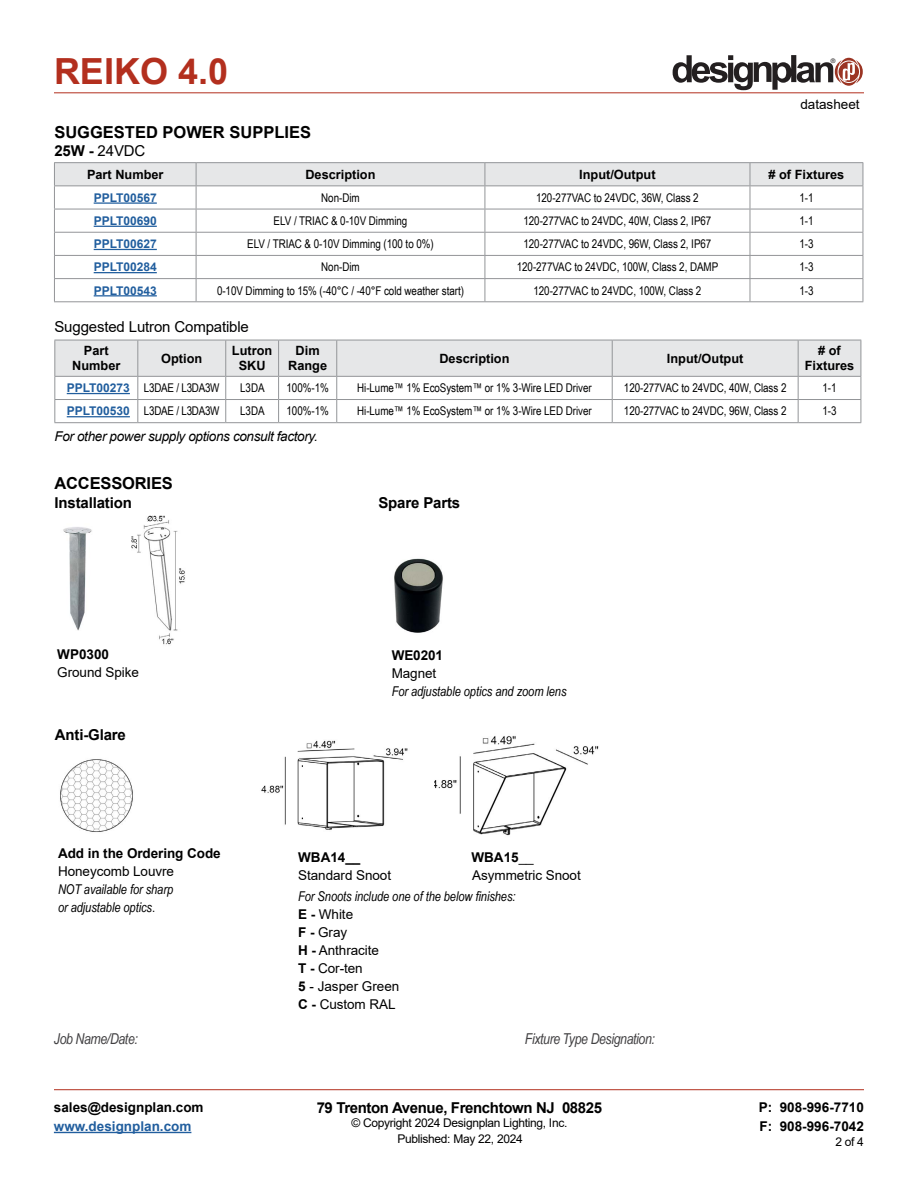
<style>
.page{position:relative;width:918px;height:1188px;background:#fff}
.page>*{position:absolute;margin:0;border:0;box-sizing:border-box;transform-origin:0 0}
.t1{font:700 36px "Arial";color:#b32f1e}
.t2{font:700 16.5px "Arial";color:#000}
.t3{font:700 15px "Arial";letter-spacing:-.015em;color:#000}
.t4{font:italic 15px "Arial Narrow";letter-spacing:-.025em;color:#414042}
.t5{font:15px "Arial";letter-spacing:-.01em;color:#000}
.t6{font:13.5px/18px "Arial";letter-spacing:-.005em;color:#000}
.t7{font:italic 13.5px/18px "Arial Narrow";letter-spacing:-.005em;color:#000}
.t8{font:700 13.5px/19.5px "Arial";color:#000}
.t9{font:italic 13.5px "Arial";letter-spacing:-.025em;color:#000}
.t10{font:700 13.5px "Arial";color:#215e9e}
.t11{font:700 12.75px/15px "Arial";color:#000;text-align:center}
.t12{font:12px "Arial Narrow";letter-spacing:-.005em;color:#000}
.t13{font:12px "Arial";letter-spacing:-.025em;color:#000}
.t14{font:700 12px "Arial";color:#215e9e}
.t15{font:6.3px "Helvetica";color:#231f20}
.s1{font-weight:700}
.s2{font-family:"Arial";font-weight:700;color:#215e9e}
.s3{font-style:normal}
.s4{font-weight:400}
.s5{font-size:13.8px}
</style>
<div class="page">
<hr style="left:54px;top:93px;width:810px;height:1px;background:#b32f1e">
<hr style="left:54px;top:1089px;width:810px;height:1px;background:#b32f1e">
<hr style="left:54px;top:1132px;width:137px;height:1px;background:#215e9e">
<svg style="left:673px;top:55px;width:190px;height:35px"></svg>
<hr style="left:196px;top:301px;width:289px;height:1px;background:#939598">
<hr style="left:485px;top:301px;width:265px;height:1px;background:#939598">
<hr style="left:750px;top:301px;width:113px;height:1px;background:#939598">
<hr style="left:54px;top:162px;width:142px;height:1px;background:#939598">
<hr style="left:196px;top:162px;width:289px;height:1px;background:#939598">
<hr style="left:485px;top:162px;width:265px;height:1px;background:#939598">
<hr style="left:750px;top:162px;width:113px;height:1px;background:#939598">
<svg style="left:54px;top:163px;width:810px;height:138px"></svg>
<hr style="left:54px;top:301px;width:142px;height:1px;background:#939598">
<hr style="left:94px;top:202px;width:63px;height:2px;background:#215e9e">
<hr style="left:94px;top:226px;width:63px;height:1px;background:#215e9e">
<hr style="left:94px;top:249px;width:63px;height:1px;background:#215e9e">
<hr style="left:94px;top:272px;width:63px;height:1px;background:#215e9e">
<hr style="left:94px;top:295px;width:63px;height:1px;background:#215e9e">
<hr style="left:54px;top:422px;width:84px;height:1px;background:#939598">
<hr style="left:138px;top:422px;width:88px;height:1px;background:#939598">
<hr style="left:226px;top:422px;width:53px;height:1px;background:#939598">
<hr style="left:279px;top:422px;width:58px;height:1px;background:#939598">
<hr style="left:337px;top:422px;width:275px;height:1px;background:#939598">
<hr style="left:612px;top:422px;width:186px;height:1px;background:#939598">
<hr style="left:798px;top:422px;width:63px;height:1px;background:#939598">
<svg style="left:54px;top:341px;width:808px;height:81px"></svg>
<hr style="left:54px;top:340px;width:84px;height:1px;background:#939598">
<hr style="left:54px;top:340px;width:1px;height:36px;background:#939598">
<hr style="left:138px;top:340px;width:88px;height:1px;background:#939598">
<hr style="left:226px;top:340px;width:53px;height:1px;background:#939598">
<hr style="left:279px;top:340px;width:58px;height:1px;background:#939598">
<hr style="left:337px;top:340px;width:275px;height:1px;background:#939598">
<hr style="left:612px;top:340px;width:186px;height:1px;background:#939598">
<hr style="left:798px;top:340px;width:63px;height:1px;background:#939598">
<hr style="left:861px;top:340px;width:1px;height:36px;background:#939598">
<hr style="left:67px;top:393px;width:63px;height:1px;background:#215e9e">
<hr style="left:67px;top:416px;width:63px;height:1px;background:#215e9e">
<img style="left:63px;top:527px;width:29px;height:104px">
<img style="left:131px;top:515px;width:54px;height:130px">
<img style="left:394px;top:558px;width:49px;height:75px">
<img style="left:434px;top:736px;width:165px;height:100px">
<img style="left:261px;top:740px;width:147px;height:90px">
<img style="left:60px;top:759px;width:73px;height:73px">
<h1 class="t1" style="left:54px;top:46px;width:176px">REIKO 4.0</h1>
<p class="t15" style="left:831px;top:57px;width:6px">®</p>
<p class="t6" style="left:800px;top:96px;width:61px">datasheet</p>
<h2 class="t2" style="left:54px;top:121px;width:258px">SUGGESTED POWER SUPPLIES</h2>
<p class="t5" style="left:54px;top:140px;width:93px"><span class="s1">25W -</span> 24VDC</p>
<p class="t11" style="left:87px;top:167px;width:78px">Part Number</p>
<p class="t11" style="left:305px;top:167px;width:72px">Description</p>
<p class="t11" style="left:579px;top:167px;width:78px">Input/Output</p>
<p class="t11" style="left:769px;top:167px;width:77px"># of Fixtures</p>
<p class="t14" style="left:94px;top:189px;width:65px">PPLT00567</p>
<p class="t12" style="left:321px;top:189px;width:40px">Non-Dim</p>
<p class="t12" style="left:536px;top:189px;width:164px">120-277VAC to 24VDC, 36W, Class 2</p>
<p class="t12" style="left:799px;top:189px;width:16px">1-1</p>
<p class="t14" style="left:94px;top:212px;width:65px">PPLT00690</p>
<p class="t12" style="left:274px;top:212px;width:135px">ELV / TRIAC &amp; 0-10V Dimming</p>
<p class="t12" style="left:524px;top:212px;width:189px">120-277VAC to 24VDC, 40W, Class 2, IP67</p>
<p class="t12" style="left:799px;top:212px;width:16px">1-1</p>
<p class="t14" style="left:94px;top:236px;width:65px">PPLT00627</p>
<p class="t12" style="left:247px;top:235px;width:188px">ELV / TRIAC &amp; 0-10V Dimming (100 to 0%)</p>
<p class="t12" style="left:524px;top:235px;width:189px">120-277VAC to 24VDC, 96W, Class 2, IP67</p>
<p class="t12" style="left:799px;top:235px;width:16px">1-3</p>
<p class="t14" style="left:94px;top:259px;width:65px">PPLT00284</p>
<p class="t12" style="left:321px;top:258px;width:40px">Non-Dim</p>
<p class="t12" style="left:517px;top:258px;width:203px">120-277VAC to 24VDC, 100W, Class 2, DAMP</p>
<p class="t12" style="left:799px;top:258px;width:16px">1-3</p>
<p class="t14" style="left:94px;top:282px;width:65px">PPLT00543</p>
<p class="t12" style="left:217px;top:282px;width:248px">0-10V Dimming to 15% (-40°C / -40°F cold weather start)</p>
<p class="t12" style="left:533px;top:282px;width:169px">120-277VAC to 24VDC, 100W, Class 2</p>
<p class="t12" style="left:799px;top:282px;width:16px">1-3</p>
<p class="t5" style="left:54px;top:317px;width:196px">Suggested Lutron Compatible</p>
<p class="t11" style="left:72px;top:343px;width:50px">Part<br>Number</p>
<p class="t11" style="left:161px;top:351px;width:43px">Option</p>
<p class="t11" style="left:232px;top:343px;width:42px">Lutron<br>SKU</p>
<p class="t11" style="left:288px;top:343px;width:40px">Dim<br>Range</p>
<p class="t11" style="left:439px;top:351px;width:72px">Description</p>
<p class="t11" style="left:667px;top:351px;width:78px">Input/Output</p>
<p class="t11" style="left:805px;top:343px;width:51px"># of<br>Fixtures</p>
<p class="t12" style="left:67px;top:379px;width:154px"><span class="s2">PPLT00273</span> L3DAE / L3DA3W</p>
<p class="t12" style="left:240px;top:379px;width:26px">L3DA</p>
<p class="t12" style="left:287px;top:379px;width:44px">100%-1%</p>
<p class="t12" style="left:357px;top:379px;width:236px">Hi-Lume™ 1% EcoSystem™ or 1% 3-Wire LED Driver</p>
<p class="t12" style="left:624px;top:379px;width:164px">120-277VAC to 24VDC, 40W, Class 2</p>
<p class="t12" style="left:823px;top:379px;width:16px">1-1</p>
<p class="t12" style="left:67px;top:402px;width:154px"><span class="s2">PPLT00530</span> L3DAE / L3DA3W</p>
<p class="t12" style="left:240px;top:402px;width:26px">L3DA</p>
<p class="t12" style="left:287px;top:402px;width:44px">100%-1%</p>
<p class="t12" style="left:357px;top:402px;width:236px">Hi-Lume™ 1% EcoSystem™ or 1% 3-Wire LED Driver</p>
<p class="t12" style="left:624px;top:402px;width:164px">120-277VAC to 24VDC, 96W, Class 2</p>
<p class="t12" style="left:823px;top:402px;width:16px">1-3</p>
<p class="t9" style="left:54px;top:428px;width:265px">For other power supply options consult factory.</p>
<h2 class="t2" style="left:54px;top:471px;width:120px">ACCESSORIES</h2>
<p class="t3" style="left:54px;top:492px;width:79px">Installation</p>
<p class="t3" style="left:378px;top:492px;width:83px">Spare Parts</p>
<p class="t8" style="left:57px;top:644px;width:53px">WP0300</p>
<p class="t6" style="left:57px;top:663px;width:83px">Ground Spike</p>
<p class="t3" style="left:55px;top:724px;width:73px">Anti-Glare</p>
<p class="t8" style="left:58px;top:844px;width:164px">Add in the Ordering Code</p>
<p class="t6" style="left:58px;top:862px;width:118px">Honeycomb Louvre</p>
<p class="t7" style="left:58px;top:880px;width:117px">NOT available for sharp or adjustable optics<span class="s3">.</span></p>
<p class="t8" style="left:392px;top:645px;width:53px">WE0201</p>
<p class="t6" style="left:392px;top:664px;width:46px">Magnet</p>
<p class="t7" style="left:392px;top:682px;width:176px">For adjustable optics and zoom lens</p>
<p class="t8" style="left:298px;top:848px;width:64px">WBA14__</p>
<p class="t8" style="left:471px;top:848px;width:64px">WBA15<span class="s4">__</span></p>
<p class="t6" style="left:298px;top:866px;width:94px">Standard Snoot</p>
<p class="t6" style="left:472px;top:866px;width:110px">Asymmetric Snoot</p>
<p class="t7" style="left:298px;top:887px;width:219px">For Sn<span class="s5">oots inc</span>lude one of the below finishes:</p>
<p class="t6" style="left:298px;top:905px;width:103px"><span class="s1">E -</span> White<br><span class="s1">F -</span> Gray<br><span class="s1">H -</span> Anthracite<br><span class="s1">T -</span> Cor-ten<br><span class="s1">5</span> - Jasper Green<br><span class="s1">C -</span> Custom RAL</p>
<p class="t4" style="left:54px;top:1028px;width:85px">Job Name/Date:</p>
<p class="t4" style="left:525px;top:1029px;width:132px">Fixture Type Designation:</p>
<p class="t8" style="left:54px;top:1097px;width:151px">sales@designplan.com</p>
<p class="t10" style="left:54px;top:1117px;width:139px">www.designplan.com</p>
<p class="t3" style="left:317px;top:1097px;width:287px">79 Trenton Avenue, Frenchtown NJ 08825</p>
<p class="t13" style="left:351px;top:1115px;width:217px">© Copyright 2024 Designplan Lighting, Inc.</p>
<p class="t8" style="left:759px;top:1097px;width:107px">P: 908-996-7710<br>F: 908-996-7042</p>
<p class="t13" style="left:397px;top:1130px;width:127px">Published: May 22, 2024</p>
<p class="t13" style="left:835px;top:1133px;width:30px">2 of 4</p>
</div>
